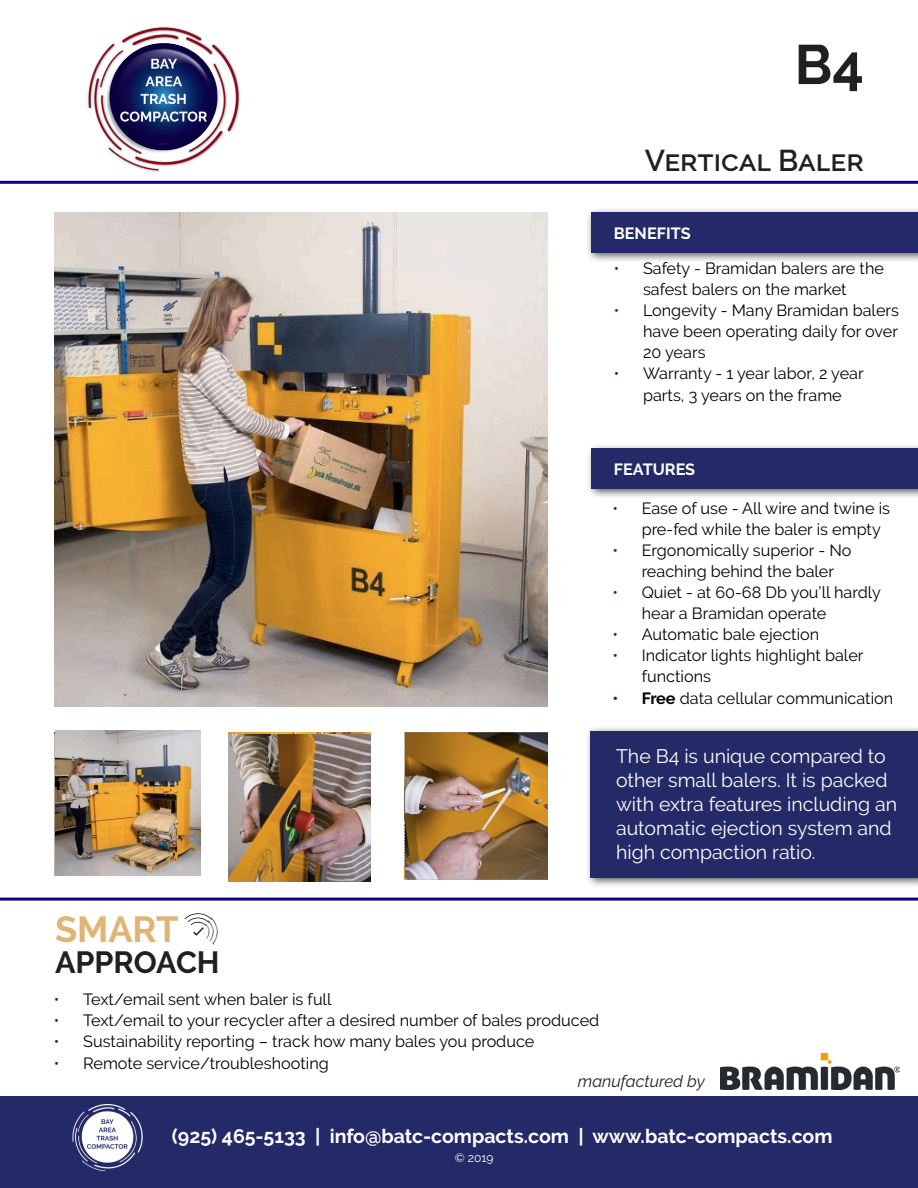
<style>
.page{position:relative;width:918px;height:1188px;background:#fff}
.page>*{position:absolute;margin:0;border:0;box-sizing:border-box;transform-origin:0 0}
.t1{font:700 55.5px "Raleway";color:#231f20}
.t2{font:700 36.15px "Raleway";color:#dfb474}
.t3{font:700 30.6px "Raleway";color:#231f20}
.t4{font:600 30px "Raleway";color:#231f20}
.Blue_Bullets{font:19.5px/24px "Raleway";color:#fff}
.t5{font:700 19.5px "Raleway";color:#fff}
.t6{font:italic 16.5px "Raleway";color:#231f20}
.t7{font:16.2px/21.1px "Raleway";color:#000}
.t8{font:700 16.2px "Raleway";color:#fff}
.t9{font:12px "Raleway";color:#fff}
.s1{color:#242967}
.s2{font-weight:700;color:#242967}
.s3{font-weight:700}
</style>
<div class="page">
<div style="left:586px;top:443px;width:332px;height:56px;background:#231f20;opacity:.75"></div>
<div style="left:592px;top:448px;width:326px;height:41px;background:#242967"></div>
<img style="left:79px;top:26px;width:175px;height:155px">
<hr style="left:0;top:181px;width:918px;height:3px;background:#0d0081">
<div style="left:0;top:1097px;width:918px;height:91px;background:#242967"></div>
<img style="left:72px;top:1103px;width:71px;height:69px">
<div style="left:586px;top:207px;width:332px;height:57px;background:#231f20;opacity:.75"></div>
<div style="left:592px;top:213px;width:326px;height:40px;background:#242967"></div>
<img style="left:721px;top:1053px;width:179px;height:36px">
<img style="left:185px;top:913px;width:25px;height:5px">
<img style="left:202px;top:917px;width:16px;height:28px">
<svg style="left:184px;top:918px;width:29px;height:27px"></svg>
<hr style="left:0;top:898px;width:918px;height:3px;background:#0d0081">
<img style="left:405px;top:733px;width:143px;height:146px">
<img style="left:229px;top:735px;width:142px;height:146px">
<img style="left:54px;top:213px;width:494px;height:493px">
<img style="left:55px;top:731px;width:145px;height:145px">
<div style="left:585px;top:725px;width:333px;height:164px;background:#231f20;opacity:.75"></div>
<div style="left:591px;top:731px;width:327px;height:147px;background:#242967"></div>
<p class="t1" style="left:795px;top:33px;width:71px">B4</p>
<p class="t4" style="left:645px;top:144px;width:221px">Vertical Baler</p>
<p class="t8" style="left:614px;top:224px;width:78px">BENEFITS</p>
<p class="t7" style="left:614px;top:258px;width:272px;text-align:center"><span class="s1">•</span> Safety - Bramidan balers are the safest balers on the market</p>
<p class="t7" style="left:643px;top:300px;width:258px;text-align:justify;text-indent:-29px"><span class="s1">•</span> Longevity - Many Bramidan balers have been operating daily for over 20 years</p>
<p class="t7" style="left:614px;top:363px;width:251px;text-align:center"><span class="s1">•</span> Warranty - 1 year labor, 2 year parts, 3 years on the frame</p>
<p class="t8" style="left:614px;top:460px;width:83px">FEATURES</p>
<p class="t7" style="left:642px;top:497px;width:250px;text-indent:-29px"><span class="s1">•</span> Ease of use - All wire and twine is pre-fed while the baler is empty</p>
<p class="t7" style="left:642px;top:540px;width:211px;text-indent:-29px"><span class="s1">•</span> Ergonomically superior - No reaching behind the baler</p>
<p class="t7" style="left:642px;top:582px;width:241px;text-indent:-29px"><span class="s1">•</span> Quiet - at 60-68 Db you’ll hardly hear a Bramidan operate</p>
<p class="t7" style="left:612px;top:624px;width:208px"><span class="s1">•</span> Automatic bale ejection</p>
<p class="t7" style="left:642px;top:645px;width:223px;text-indent:-29px"><span class="s1">•</span> Indicator lights highlight baler functions</p>
<p class="t7" style="left:612px;top:687px;width:282px"><span class="s2">•</span> <span class="s3">Free</span> data cellular communication</p>
<p class="Blue_Bullets" style="left:616px;top:744px;width:282px">The B4 is unique compared to other small balers. It is packed with extra features including an automatic ejection system and high compaction ratio.</p>
<p class="t2" style="left:55px;top:909px;width:125px">SMART</p>
<p class="t3" style="left:55px;top:945px;width:166px">APPROACH</p>
<p class="t7" style="left:54px;top:989px;width:279px"><span class="s1">•</span> Text/email sent when baler is full</p>
<p class="t7" style="left:54px;top:1010px;width:547px"><span class="s1">•</span> Text/email to your recycler after a desired number of bales produced</p>
<p class="t7" style="left:54px;top:1031px;width:482px"><span class="s1">•</span> Sustainability reporting – track how many bales you produce</p>
<p class="t7" style="left:54px;top:1052px;width:276px"><span class="s1">•</span> Remote service/troubleshooting</p>
<p class="t6" style="left:578px;top:1072px;width:128px">manufactured by</p>
<p class="t5" style="left:172px;top:1125px;width:662px">(925) 465-5133 | info@batc-compacts.com | www.batc-compacts.com</p>
<p class="t9" style="left:455px;top:1151px;width:40px">© 2019</p>
</div>
